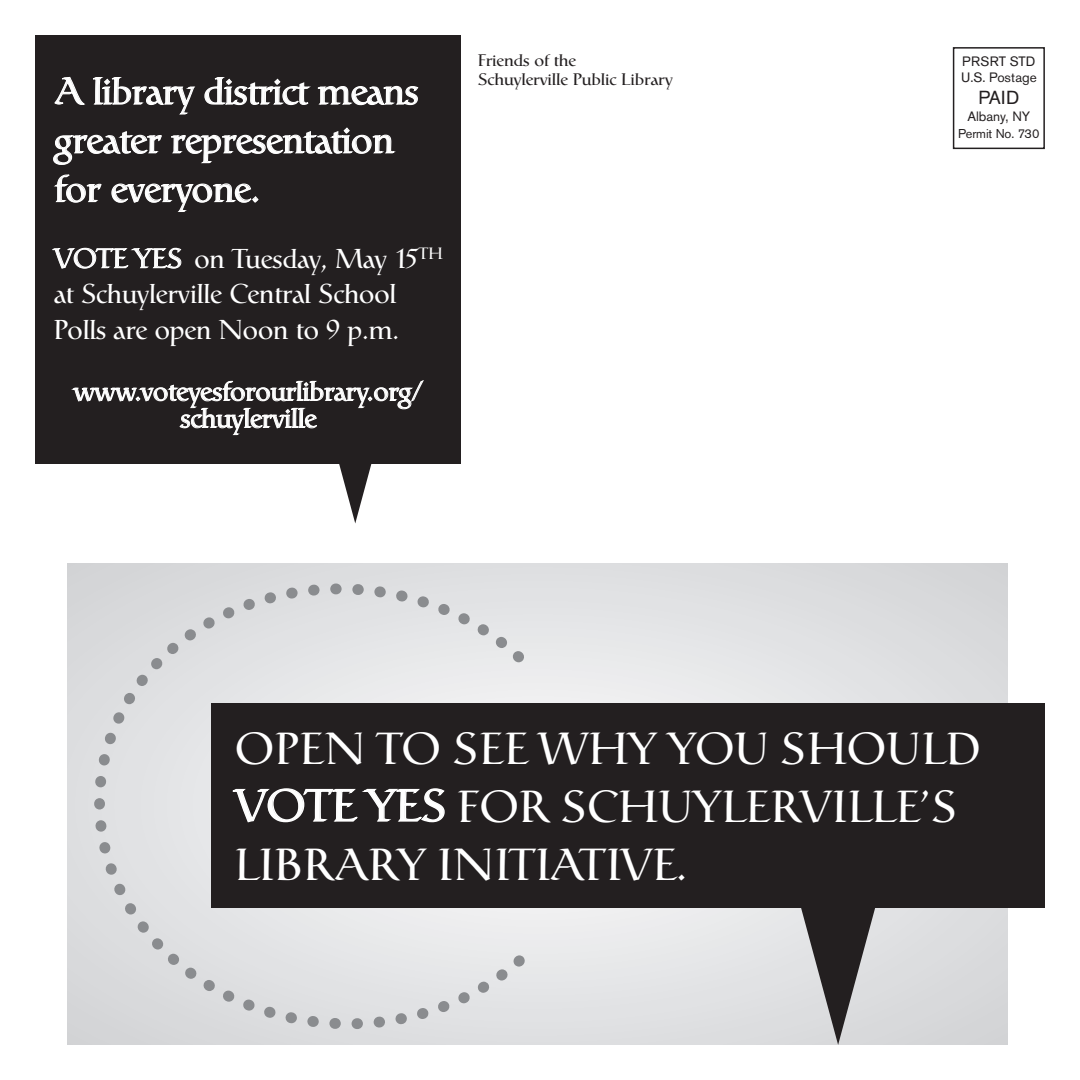
<style>
.page{position:relative;width:1080px;height:1080px;background:#fff}
.page>*{position:absolute;margin:0;border:0;box-sizing:border-box;transform-origin:0 0}
.t1{font:44.4px/57.9px "Catull";letter-spacing:.02em;color:#fff}
.t2{font:37.5px/48.8px "Catull";color:#fff}
.t3{font:27px/35.2px "Catull";color:#fff}
.t4{font:18.75px "Akzidenz Grotesk BE";color:#231f20}
.t5{font:16.5px/19.5px "Catull";color:#231f20;scale:1.05 1}
.t6{font:13.5px/16.2px "Akzidenz Grotesk BE";color:#231f20}
.t7{font:12.75px "Akzidenz Grotesk BE";letter-spacing:-.005em;color:#231f20}
</style>
<div class="page">
<svg style="left:68px;top:564px;width:940px;height:481px;background:#dedfe1"></svg>
<div style="left:211px;top:703px;width:834px;height:204px;background:#231f20"></div>
<svg style="left:94px;top:584px;width:431px;height:445px;fill:#dddee0"></svg>
<svg style="left:782px;top:907px;width:112px;height:138px;background:#9e9e9f"></svg>
<div style="left:953px;top:47px;width:92px;height:102px;border:2px solid #231f20"></div>
<svg style="left:299px;top:463px;width:113px;height:60px"></svg>
<div style="left:35px;top:35px;width:426px;height:428px;background:#231f20"></div>
<h2 class="t2" style="left:55px;top:69px;width:365px">A library district means greater representation for everyone.</h2>
<p class="t3" style="left:54px;top:243px;width:390px">VOTE YES on Tuesday, May 15<sup>TH </sup>at Schuylerville Central School<br>Polls are open Noon to 9 p.m.</p>
<p class="t3" style="left:74px;top:379px;width:351px;line-height:27px;text-align:center">www.voteyesforourlibrary.org/ schuylerville</p>
<p class="t5" style="left:478px;top:51px;width:187px">Friends of the<br>Schuylerville Public Library</p>
<p class="t6" style="left:961px;top:54px;width:77px">PRSRT STD<br>U.S. Postage</p>
<p class="t4" style="left:978px;top:90px;width:43px">PAID</p>
<p class="t6" style="left:967px;top:110px;width:64px">Albany, NY</p>
<p class="t7" style="left:958px;top:129px;width:83px">Permit No. 730</p>
<h1 class="t1" style="left:235px;top:722px;width:747px">OPEN TO SEE WHY YOU SHOULD<br>VOTE YES FOR SCHUYLERVILLE’S<br>LIBRARY INITIATIVE.</h1>
</div>
